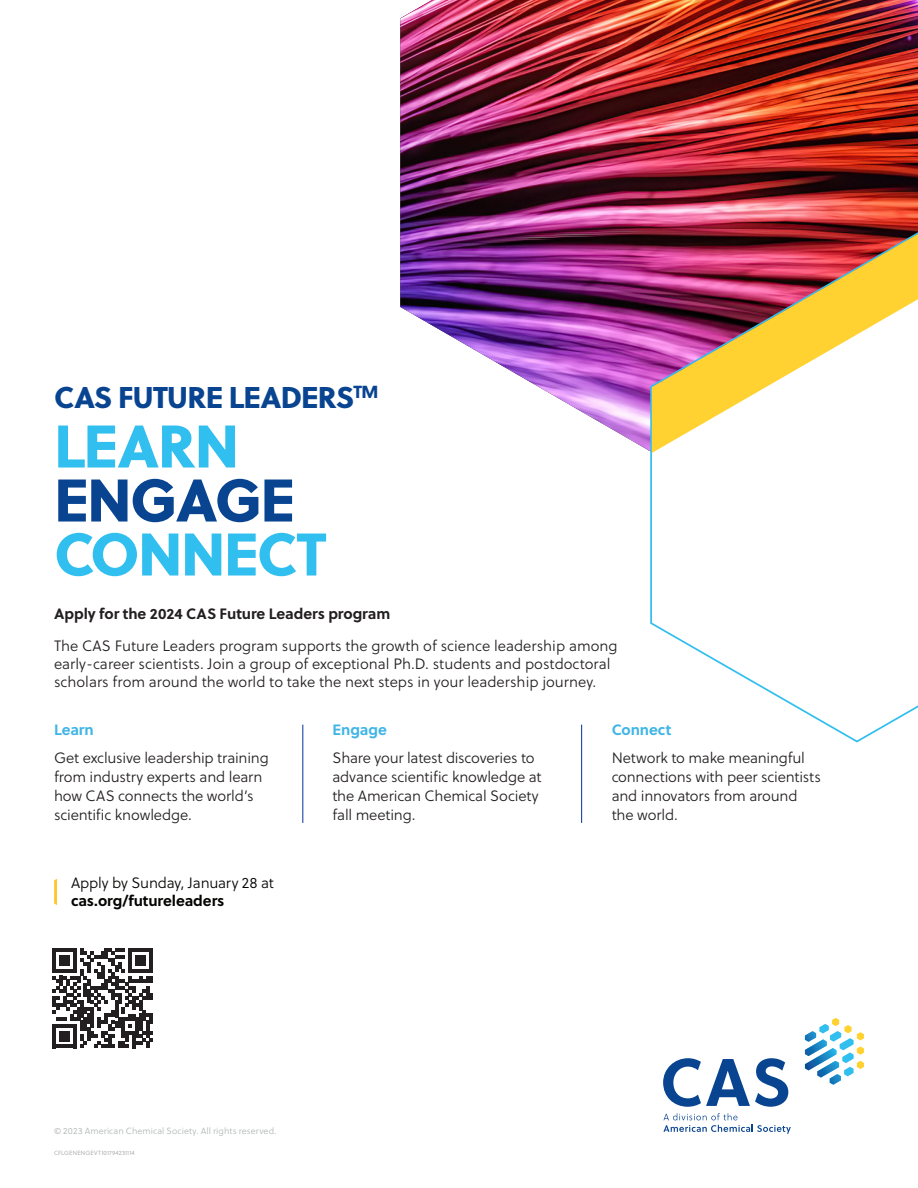
<style>
.page{position:relative;width:918px;height:1188px;background:#fff}
.page>*{position:absolute;margin:0;border:0;box-sizing:border-box;transform-origin:0 0}
.t1{font:60px/54px "Soleil Xb";letter-spacing:-.03em;color:#30bfef}
.t2{font:30px "Soleil Xb";letter-spacing:-.03em;color:#094491}
.t3{font:15px/18.9px "Soleil Lt";letter-spacing:-.005em;color:#231f20}
.t4{font:15px/18px "Soleil Lt";letter-spacing:-.015em;color:#040503}
.t5{font:700 15px "Soleil";letter-spacing:-.005em;color:#231f20}
.idea_in_brief{font:700 15px "Soleil";letter-spacing:-.005em;color:#41b6e6}
.t6{font:9px "Soleil Lt";letter-spacing:.01em;color:#b1b4b5}
.t7{font:6px "Soleil Lt";letter-spacing:.025em;color:#a0a0a0}
.s1{color:#094491}
.s2{font-family:"Soleil";font-weight:700}
</style>
<div class="page">
<hr style="left:302px;top:725px;width:1px;height:98px;background:#0032a0">
<hr style="left:581px;top:725px;width:1px;height:98px;background:#0032a0">
<img style="left:400px;top:0;width:518px;height:451px">
<img style="left:649px;top:156px;width:269px;height:587px">
<img style="left:652px;top:234px;width:266px;height:219px">
<svg style="left:54px;top:879px;width:3px;height:26px"></svg>
<svg style="left:53px;top:948px;width:100px;height:100px"></svg>
<svg style="left:663px;top:1113px;width:128px;height:21px"></svg>
<svg style="left:805px;top:1018px;width:59px;height:67px"></svg>
<svg style="left:663px;top:1058px;width:125px;height:49px"></svg>
<p class="t2" style="left:54px;top:374px;width:326px">CAS FUTURE LEADERS<sup>TM</sup></p>
<p class="t1" style="left:54px;top:416px;width:274px">LEARN<br><span class="s1">ENGAGE<br></span>CONNECT</p>
<p class="t5" style="left:54px;top:602px;width:338px">Apply for the 2024 CAS Future Leaders program</p>
<p class="t3" style="left:54px;top:637px;width:565px;line-height:18px">The CAS Future Leaders program supports the growth of science leadership among early-career scientists. Join a group of exceptional Ph.D. students and postdoctoral scholars from around the world to take the next steps in your leadership journey.</p>
<p class="idea_in_brief" style="left:54px;top:718px;width:41px">Learn</p>
<p class="t3" style="left:54px;top:749px;width:216px">Get exclusive leadership training from industry experts and learn how CAS connects the world’s scientific knowledge.</p>
<p class="t4" style="left:71px;top:873px;width:204px">Apply by Sunday, January 28 at <span class="s2">cas.org/futureleaders</span></p>
<p class="idea_in_brief" style="left:332px;top:718px;width:56px">Engage</p>
<p class="t3" style="left:332px;top:749px;width:211px">Share your latest discoveries to advance scientific knowledge at the American Chemical Society fall meeting.</p>
<p class="idea_in_brief" style="left:612px;top:718px;width:61px">Connect</p>
<p class="t3" style="left:612px;top:749px;width:211px">Network to make meaningful connections with peer scientists and innovators from around the world.</p>
<p class="t6" style="left:54px;top:1124px;width:224px">© 2023 American Chemical Society. All rights reserved.</p>
<p class="t7" style="left:54px;top:1149px;width:82px">CFLGENENGEVT101794231114</p>
</div>
